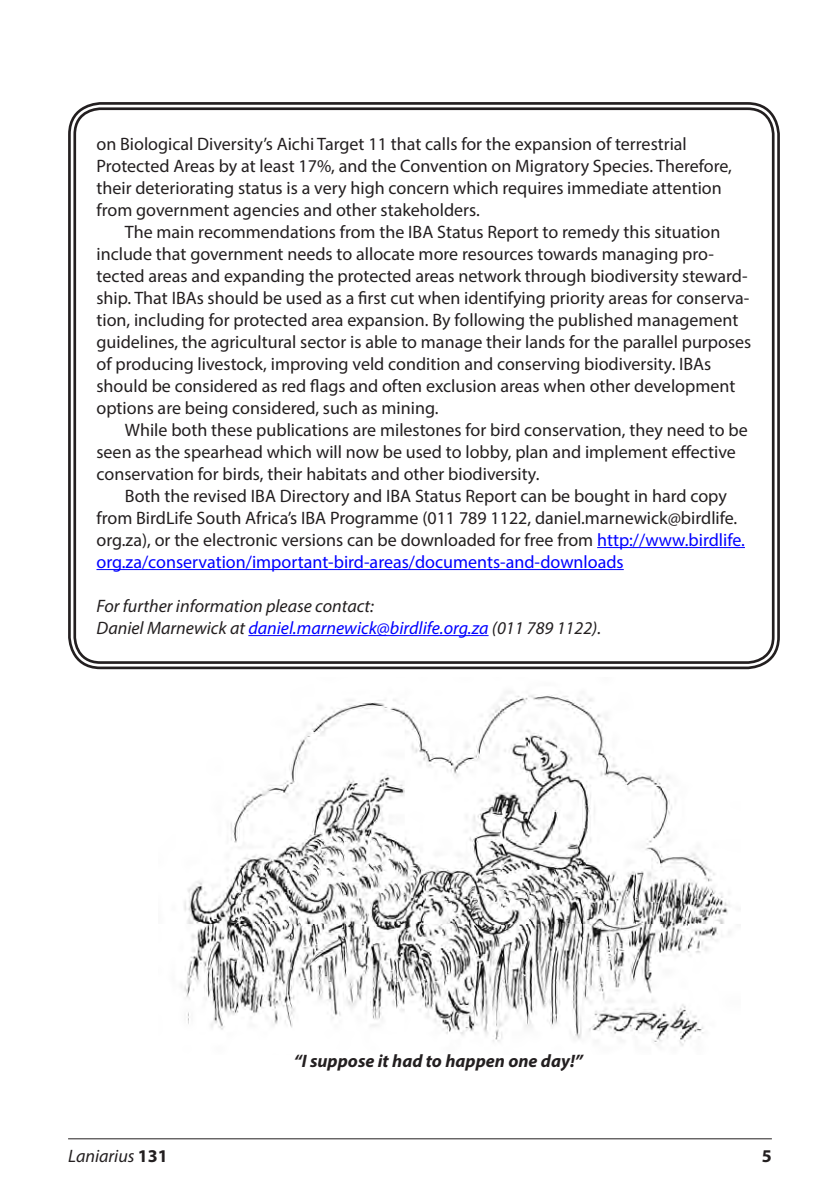
<style>
.page{position:relative;width:840px;height:1191px;background:#fff}
.page>*{position:absolute;margin:0;border:0;box-sizing:border-box;transform-origin:0 0}
.body_text{font:18px/22px "Myriad Pro";color:#231f20}
.body_text_no_indent{font:italic 18px "Myriad Pro";color:#00f}
.body_text_no_indent-2{font:italic 18px "Myriad Pro";color:#231f20}
.body_text-2{font:italic 700 18px "Myriad Pro";color:#231f20}
.t1{font:700 18px "Myriad Pro";color:#231f20}
.s1{color:#00f}
.s2{color:#231f20}
.s3{font-weight:700;font-style:normal}
</style>
<div class="page">
<hr style="left:68px;top:1138px;width:703px;height:1px;background:#231f20">
<hr style="left:596px;top:547px;width:148px;height:1px;background:#00f">
<hr style="left:96px;top:569px;width:527px;height:1px;background:#00f">
<hr style="left:248px;top:635px;width:240px;height:1px;background:#00f">
<img style="left:181px;top:691px;width:549px;height:355px">
<div style="left:68px;top:102px;width:711px;height:567px;border:3px solid #231f20;border-radius:31px"></div>
<div style="left:73px;top:107px;width:701px;height:557px;border:3px solid #231f20;border-radius:26px"></div>
<p class="body_text" style="left:96px;top:132px;width:636px">on Biological Diversity’s Aichi Target 11 that calls for the expansion of terrestrial Protected Areas by at least 17%, and the Convention on Migratory Species. Therefore, their deteriorating status is a very high concern which requires immediate attention from government agencies and other stakeholders.</p>
<p class="body_text" style="left:96px;top:220px;width:656px;text-indent:28px">The main recommendations from the IBA Status Report to remedy this situation include that government needs to allocate more resources towards managing pro&shy;tected areas and expanding the protected areas network through biodiversity steward&shy;ship. That IBAs should be used as a first cut when identifying priority areas for conserva&shy;tion, including for protected area expansion. By following the published management guidelines, the agricultural sector is able to manage their lands for the parallel purposes of producing livestock, improving veld condition and conserving biodiversity. IBAs should be considered as red flags and often exclusion areas when other development options are being considered, such as mining.</p>
<p class="body_text" style="left:96px;top:418px;width:652px;text-indent:28px">While both these publications are milestones for bird conservation, they need to be seen as the spearhead which will now be used to lobby, plan and implement effective conservation for birds, their habitats and other biodiversity.</p>
<p class="body_text" style="left:96px;top:484px;width:649px;text-indent:28px">Both the revised IBA Directory and IBA Status Report can be bought in hard copy from BirdLife South Africa’s IBA Programme (011 789 1122, daniel.marnewick@birdlife. org.za), or the electronic versions can be downloaded for free from <span class="s1">http://www.birdlife. org.za/conservation/important-bird-areas/documents-and-downloads</span></p>
<p class="body_text_no_indent-2" style="left:96px;top:594px;width:279px">For further information please contact:</p>
<p class="body_text_no_indent" style="left:96px;top:616px;width:506px"><span class="s2">Daniel Marnewick at</span> daniel.marnewick@birdlife.org.za <span class="s2">(011 789 1122).</span></p>
<p class="body_text-2" style="left:293px;top:1049px;width:290px">“I suppose it had to happen one day!”</p>
<p class="body_text_no_indent-2" style="left:68px;top:1144px;width:101px">Laniarius <span class="s3">131</span></p>
<p class="t1" style="left:761px;top:1144px;width:11px">5</p>
</div>
